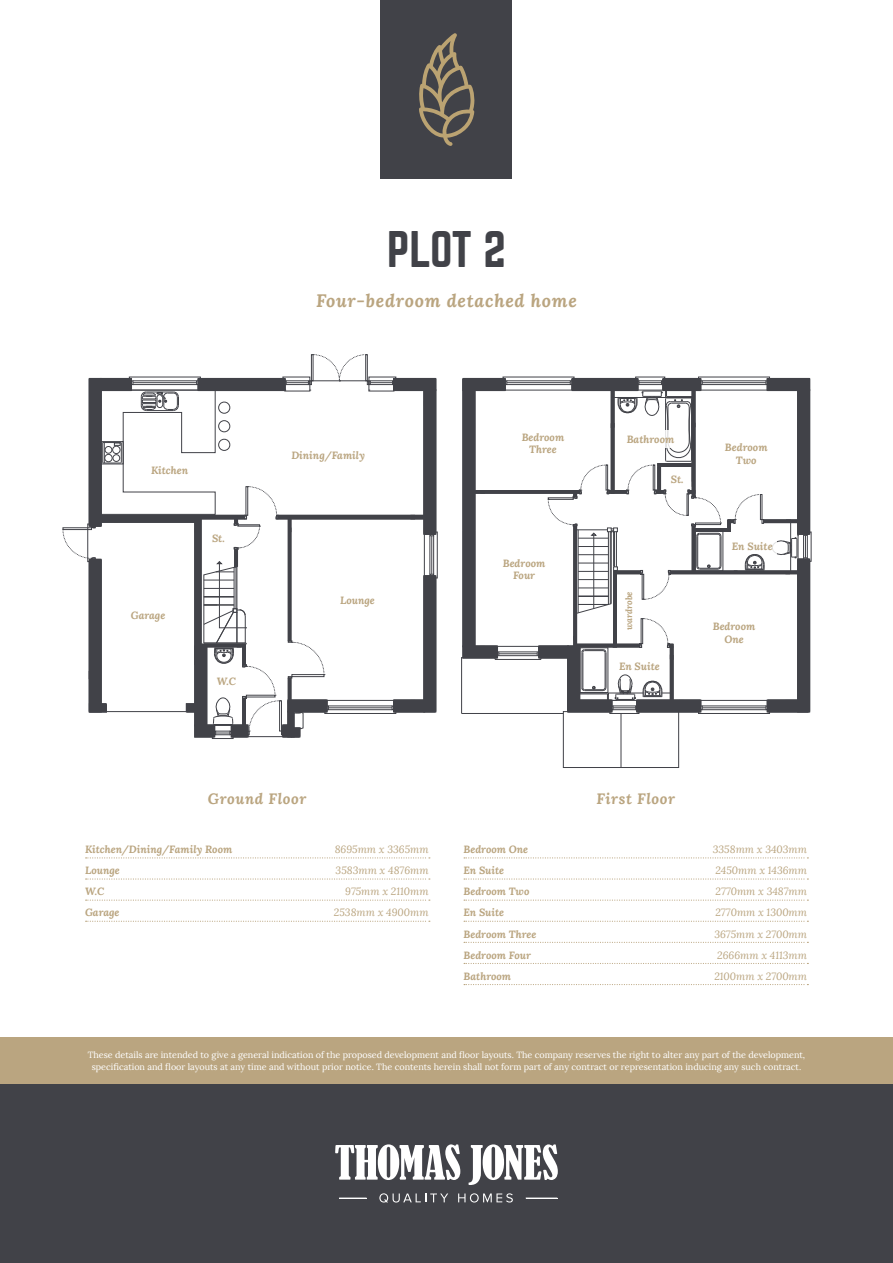
<style>
.page{position:relative;width:893px;height:1263px;background:#fff}
.page>*{position:absolute;margin:0;border:0;box-sizing:border-box;transform-origin:0 0}
.t1{font:45px "Norwester";color:#414248}
.t2{font:italic 700 18px "Lora";letter-spacing:.04em;color:#baa580}
.t3{font:italic 700 15px "Lora";letter-spacing:.04em;color:#baa580}
.t4{font:italic 700 10.5px/12.6px "Lora";color:#baa580;text-align:center}
.t5{font:italic 10.5px "Lora";color:#baa580}
.t6{font:9px/12px "Lora";color:#fff;text-align:center}
.t7{font:italic 700 9px "Lora";color:#baa580}
</style>
<div class="page">
<div style="left:212px;top:736px;width:21px;height:3px;border:1px solid #414248"></div>
<div style="left:435px;top:532px;width:3px;height:46px;border:1px solid #414248"></div>
<svg style="left:62px;top:354px;width:373px;height:384px"></svg>
<div style="left:90px;top:379px;width:11px;height:147px;background:#414248"></div>
<div style="left:89px;top:378px;width:13px;height:149px;border:2px solid #414248"></div>
<div style="left:90px;top:560px;width:11px;height:152px;background:#414248"></div>
<div style="left:89px;top:559px;width:13px;height:153px;border:2px solid #414248"></div>
<div style="left:101px;top:379px;width:30px;height:11px;background:#414248"></div>
<div style="left:100px;top:378px;width:32px;height:13px;border:2px solid #414248"></div>
<div style="left:198px;top:379px;width:87px;height:11px;background:#414248"></div>
<div style="left:198px;top:378px;width:88px;height:13px;border:2px solid #414248"></div>
<div style="left:394px;top:379px;width:41px;height:11px;background:#414248"></div>
<div style="left:393px;top:378px;width:43px;height:13px;border:2px solid #414248"></div>
<div style="left:424px;top:390px;width:11px;height:144px;background:#414248"></div>
<div style="left:423px;top:389px;width:13px;height:146px;border:2px solid #414248"></div>
<div style="left:424px;top:576px;width:11px;height:136px;background:#414248"></div>
<div style="left:423px;top:575px;width:13px;height:137px;border:2px solid #414248"></div>
<div style="left:394px;top:700px;width:30px;height:12px;background:#414248"></div>
<div style="left:393px;top:699px;width:32px;height:13px;border:2px solid #414248"></div>
<div style="left:288px;top:700px;width:39px;height:12px;background:#414248"></div>
<div style="left:287px;top:699px;width:41px;height:13px;border:2px solid #414248"></div>
<div style="left:283px;top:725px;width:8px;height:11px;background:#414248"></div>
<div style="left:282px;top:724px;width:10px;height:13px;border:2px solid #414248"></div>
<div style="left:232px;top:725px;width:16px;height:11px;background:#414248"></div>
<div style="left:231px;top:724px;width:18px;height:13px;border:2px solid #414248"></div>
<div style="left:195px;top:725px;width:19px;height:11px;background:#414248"></div>
<div style="left:194px;top:724px;width:21px;height:13px;border:2px solid #414248"></div>
<div style="left:288px;top:712px;width:6px;height:25px;background:#414248"></div>
<div style="left:287px;top:711px;width:8px;height:26px;border:2px solid #414248"></div>
<div style="left:292px;top:728px;width:7px;height:9px;background:#414248"></div>
<div style="left:291px;top:727px;width:9px;height:10px;border:2px solid #414248"></div>
<div style="left:195px;top:646px;width:11px;height:79px;background:#414248"></div>
<div style="left:194px;top:645px;width:13px;height:81px;border:2px solid #414248"></div>
<div style="left:187px;top:704px;width:16px;height:8px;background:#414248"></div>
<div style="left:186px;top:703px;width:18px;height:9px;border:2px solid #414248"></div>
<div style="left:90px;top:704px;width:16px;height:8px;background:#414248"></div>
<div style="left:89px;top:703px;width:18px;height:9px;border:2px solid #414248"></div>
<div style="left:194px;top:517px;width:6px;height:148px;border:2px solid #414248"></div>
<div style="left:98px;top:517px;width:98px;height:6px;border:2px solid #414248"></div>
<hr style="left:497px;top:646px;width:42px;height:1px;background:#414248">
<hr style="left:497px;top:651px;width:42px;height:1px;background:#414248">
<hr style="left:497px;top:655px;width:42px;height:1px;background:#414248">
<hr style="left:495px;top:659px;width:46px;height:1px;background:#414248">
<hr style="left:507px;top:382px;width:63px;height:1px;background:#414248">
<hr style="left:505px;top:390px;width:67px;height:1px;background:#414248">
<hr style="left:507px;top:380px;width:63px;height:1px;background:#414248">
<hr style="left:507px;top:384px;width:63px;height:1px;background:#414248">
<hr style="left:499px;top:653px;width:38px;height:1px;background:#414248">
<svg style="left:461px;top:380px;width:46px;height:334px"></svg>
<hr style="left:462px;top:713px;width:101px;height:1px;background:#414248">
<div style="left:463px;top:379px;width:42px;height:11px;background:#414248"></div>
<div style="left:462px;top:378px;width:44px;height:13px;border:2px solid #414248"></div>
<div style="left:571px;top:378px;width:67px;height:13px;border:2px solid #414248"></div>
<div style="left:662px;top:378px;width:39px;height:13px;border:2px solid #414248"></div>
<div style="left:767px;top:378px;width:43px;height:13px;border:2px solid #414248"></div>
<div style="left:797px;top:389px;width:13px;height:146px;border:2px solid #414248"></div>
<div style="left:797px;top:558px;width:13px;height:154px;border:2px solid #414248"></div>
<div style="left:463px;top:646px;width:34px;height:12px;background:#414248"></div>
<div style="left:462px;top:645px;width:36px;height:13px;border:2px solid #414248"></div>
<div style="left:463px;top:380px;width:12px;height:266px;background:#414248"></div>
<div style="left:462px;top:379px;width:13px;height:268px;border:2px solid #414248"></div>
<div style="left:474px;top:490px;width:106px;height:4px;border:1px solid #414248"></div>
<svg style="left:537px;top:379px;width:272px;height:389px"></svg>
<div style="left:763px;top:519px;width:38px;height:4px;border:1px solid #414248"></div>
<div style="left:381px;top:0;width:131px;height:179px;background:#414248"></div>
<div style="left:0;top:1084px;width:893px;height:179px;background:#414248"></div>
<div style="left:0;top:1037px;width:893px;height:47px;background:#baa580"></div>
<svg style="left:419px;top:33px;width:55px;height:113px"></svg>
<div style="left:622px;top:430px;width:57px;height:17px;background:#fff"></div>
<div style="left:728px;top:537px;width:49px;height:17px;background:#fff"></div>
<svg style="left:335px;top:1144px;width:125px;height:36px"></svg>
<svg style="left:469px;top:1144px;width:89px;height:41px"></svg>
<svg style="left:379px;top:1193px;width:69px;height:10px"></svg>
<svg style="left:458px;top:1193px;width:55px;height:9px"></svg>
<hr style="left:526px;top:1198px;width:31px;height:1px;background:#fff">
<svg style="left:339px;top:1198px;width:28px;height:1px"></svg>
<svg style="left:86px;top:857px;width:344px;height:1px"></svg>
<svg style="left:86px;top:878px;width:344px;height:1px"></svg>
<svg style="left:86px;top:899px;width:344px;height:2px"></svg>
<svg style="left:86px;top:921px;width:344px;height:1px"></svg>
<svg style="left:464px;top:857px;width:344px;height:1px"></svg>
<svg style="left:464px;top:878px;width:344px;height:1px"></svg>
<svg style="left:464px;top:899px;width:344px;height:2px"></svg>
<svg style="left:464px;top:921px;width:344px;height:1px"></svg>
<svg style="left:464px;top:942px;width:344px;height:1px"></svg>
<svg style="left:464px;top:963px;width:344px;height:1px"></svg>
<svg style="left:464px;top:984px;width:344px;height:1px"></svg>
<h1 class="t1" style="left:387px;top:227px;width:120px">PLOT 2</h1>
<h2 class="t2" style="left:316px;top:288px;width:262px">Four-bedroom detached home</h2>
<p class="t4" style="left:151px;top:464px;width:39px">Kitchen</p>
<p class="t4" style="left:212px;top:532px;width:14px">St.</p>
<p class="t4" style="left:131px;top:608px;width:36px">Garage</p>
<p class="t4" style="left:217px;top:675px;width:21px">W.C</p>
<p class="t4" style="left:291px;top:449px;width:75px">Dining/Family</p>
<p class="t4" style="left:340px;top:594px;width:36px">Lounge</p>
<p class="t4" style="left:522px;top:431px;width:44px">Bedroom<br>Three</p>
<p class="t4" style="left:503px;top:557px;width:44px">Bedroom<br>Four</p>
<p class="t4" style="left:627px;top:433px;width:49px">Bathroom</p>
<p class="t4" style="left:671px;top:473px;width:14px">St.</p>
<p class="t7" style="left:623px;top:630px;width:40px;rotate:-90deg">wardrobe</p>
<p class="t4" style="left:619px;top:660px;width:42px">En Suite</p>
<p class="t4" style="left:725px;top:441px;width:44px">Bedroom<br>Two</p>
<p class="t4" style="left:732px;top:539px;width:42px">En Suite</p>
<p class="t4" style="left:713px;top:620px;width:44px">Bedroom<br>One</p>
<h3 class="t3" style="left:208px;top:788px;width:100px">Ground Floor</h3>
<h3 class="t3" style="left:596px;top:788px;width:80px">First Floor</h3>
<p class="t4" style="left:85px;top:843px;width:149px">Kitchen/Dining/Family Room</p>
<p class="t5" style="left:335px;top:843px;width:95px">8695mm x 3365mm</p>
<p class="t4" style="left:85px;top:864px;width:36px">Lounge</p>
<p class="t5" style="left:336px;top:864px;width:94px">3583mm x 4876mm</p>
<p class="t4" style="left:85px;top:885px;width:21px">W.C</p>
<p class="t5" style="left:345px;top:885px;width:85px">975mm x 2110mm</p>
<p class="t4" style="left:85px;top:906px;width:36px">Garage</p>
<p class="t5" style="left:334px;top:906px;width:96px">2538mm x 4900mm</p>
<p class="t4" style="left:463px;top:843px;width:66px">Bedroom One</p>
<p class="t5" style="left:713px;top:843px;width:96px">3358mm x 3403mm</p>
<p class="t4" style="left:463px;top:864px;width:42px">En Suite</p>
<p class="t5" style="left:715px;top:864px;width:93px">2450mm x 1436mm</p>
<p class="t4" style="left:463px;top:885px;width:67px">Bedroom Two</p>
<p class="t5" style="left:715px;top:885px;width:93px">2770mm x 3487mm</p>
<p class="t4" style="left:463px;top:906px;width:42px">En Suite</p>
<p class="t5" style="left:715px;top:906px;width:93px">2770mm x 1300mm</p>
<p class="t4" style="left:463px;top:927px;width:75px">Bedroom Three</p>
<p class="t5" style="left:714px;top:927px;width:94px">3675mm x 2700mm</p>
<p class="t4" style="left:463px;top:948px;width:69px">Bedroom Four</p>
<p class="t5" style="left:717px;top:948px;width:91px">2666mm x 4113mm</p>
<p class="t4" style="left:463px;top:969px;width:49px">Bathroom</p>
<p class="t5" style="left:714px;top:970px;width:94px">2100mm x 2700mm</p>
<p class="t6" style="left:88px;top:1049px;width:719px">These details are intended to give a general indication of the proposed development and floor layouts. The company reserves the right to alter any part of the development, specification and floor layouts at any time and without prior notice. The contents herein shall not form part of any contract or representation inducing any such contract.</p>
</div>
